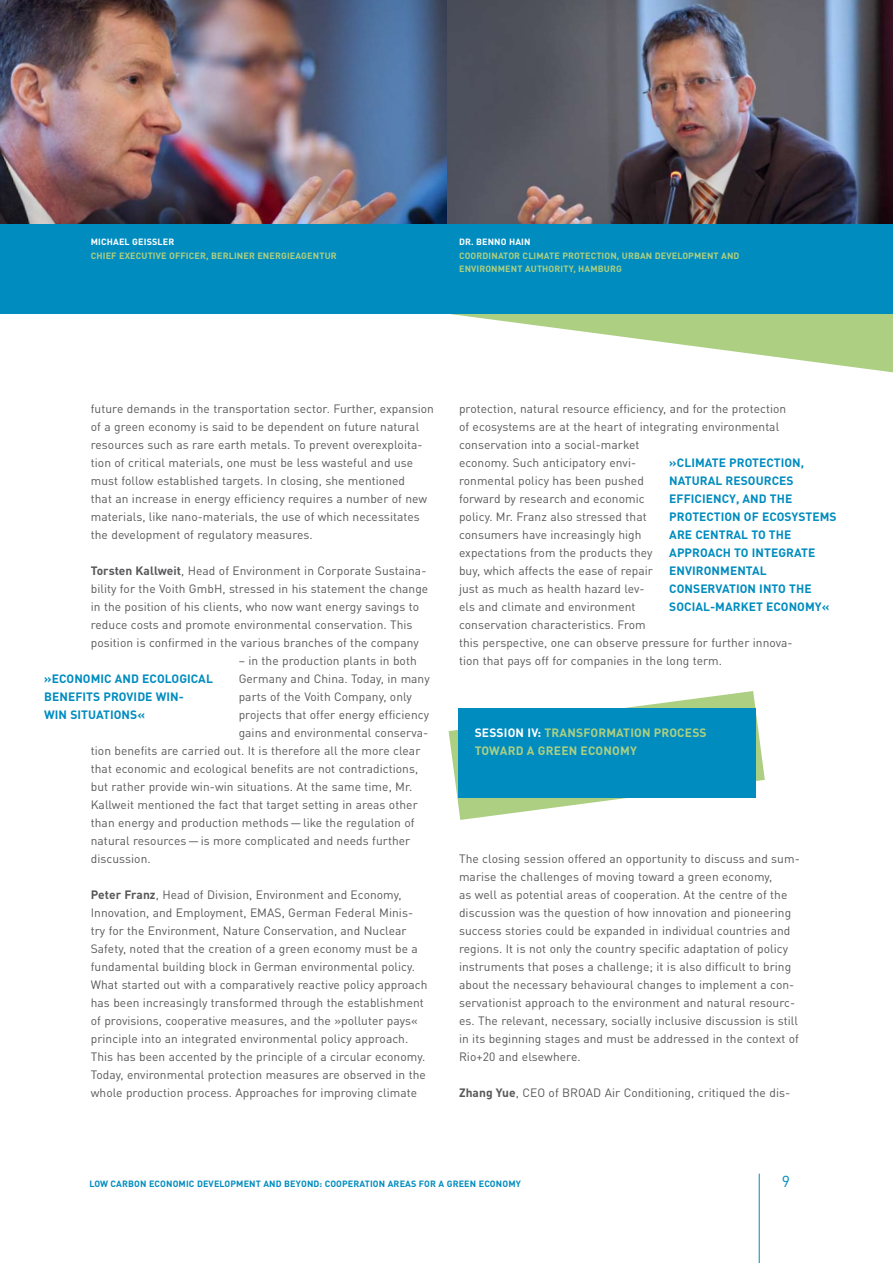
<style>
.page{position:relative;width:893px;height:1263px;background:#fff}
.page>*{position:absolute;margin:0;border:0;box-sizing:border-box;transform-origin:0 0}
.t1{font:15.75px "DIN";color:#008cbf}
.t2{font:12px/18px "DINOT";letter-spacing:.005em;color:#58585a}
.t3{font:700 12px/18px "DIN";letter-spacing:.005em;color:#008cbf}
.t4{font:700 12px/18px "DINOT";letter-spacing:.015em;color:#adcf82}
.t5{font:700 9px/13.5px "DINOT";letter-spacing:.015em;color:#adcf82}
.t6{font:700 9px "DINOT";letter-spacing:.015em;color:#008cbf}
.t7{font:700 9px "DINOT";letter-spacing:.015em;color:#fff}
.s1{font-weight:700}
.s2{color:#fff}
</style>
<div class="page">
<svg style="left:449px;top:691px;width:316px;height:129px"></svg>
<div style="left:458px;top:709px;width:297px;height:89px;background:#008cbf"></div>
<svg style="left:450px;top:314px;width:443px;height:58px"></svg>
<div style="left:0;top:0;width:893px;height:314px;background:#008cbf"></div>
<hr style="left:759px;top:1174px;width:1px;height:89px;background:#008cbf">
<img style="left:0;top:0;width:893px;height:223px">
<p class="t7" style="left:91px;top:236px;width:85px">M ICHAEL GEISSLER</p>
<p class="t5" style="left:91px;top:248px;width:247px">CHIEF EXECUTIVE OFFICER, BERLINER ENERGIEAGENTUR</p>
<p class="t7" style="left:459px;top:236px;width:73px">DR. BENNO HAIN</p>
<p class="t5" style="left:459px;top:248px;width:282px">COORDINATOR CLIMATE PROTECTION, URBAN DEVELOPMENT AND<br>ENVIRONMENT AUTHORITY, HAMBURG</p>
<p class="t2" style="left:91px;top:399px;width:345px">future demands in the transportation sector. Further, expansion of a green economy is said to be dependent on future natural resources such as rare earth metals. To prevent overexploita&shy;tion of critical materials, one must be less wasteful and use must follow established targets. In closing, she mentioned<br>that an increase in energy efficiency requires a number of new materials, like nano-materials, the use of which necessitates the development of regulatory measures.</p>
<p class="t2" style="left:91px;top:561px;width:339px"><span class="s1">TORSTEN KALLWEIT</span>, Head of Environment in Corporate Sustaina&shy;bility for the Voith GmbH, stressed in his statement the change in the position of his clients, who now want energy savings to reduce costs and promote environmental conservation. This position is confirmed in the various branches of the company</p>
<p class="t2" style="left:239px;top:651px;width:180px">– in the production plants in both</p>
<p class="t2" style="left:239px;top:669px;width:193px">Germany and China. Today, in many</p>
<p class="t2" style="left:239px;top:687px;width:175px">parts of the Voith Company, only</p>
<p class="t2" style="left:239px;top:705px;width:192px">projects that offer energy efficiency</p>
<p class="t2" style="left:239px;top:723px;width:191px">gains and environmental conserva-</p>
<p class="t2" style="left:91px;top:741px;width:331px">tion benefits are carried out. It is therefore all the more clear</p>
<p class="t2" style="left:91px;top:759px;width:329px">that economic and ecological benefits are not contradictions,</p>
<p class="t2" style="left:91px;top:777px;width:323px">but rather provide win-win situations. At the same time, Mr.</p>
<p class="t2" style="left:91px;top:795px;width:328px">Kallweit mentioned the fact that target setting in areas other</p>
<p class="t2" style="left:91px;top:813px;width:325px">than energy and production methods—like the regulation of</p>
<p class="t2" style="left:91px;top:831px;width:321px">natural resources—is more complicated and needs further</p>
<p class="t2" style="left:91px;top:849px;width:61px">discussion.</p>
<p class="t2" style="left:91px;top:885px;width:338px"><span class="s1">PETER FRANZ</span>, Head of Division, Environment and Economy, Innovation, and Employment, EMAS, German Federal Minis&shy;try for the Environment, Nature Conservation, and Nuclear Safety, noted that the creation of a green economy must be a fundamental building block in German environmental policy.<br>What started out with a comparatively reactive policy approach has been increasingly transformed through the establishment of provisions, cooperative measures, and the »polluter pays« principle into an integrated environmental policy approach.<br>This has been accented by the principle of a circular economy.<br>Today, environmental protection measures are observed in the whole production process. Approaches for improving climate</p>
<p class="t3" style="left:44px;top:669px;width:170px">»ECONOMIC AND ECOLOGICAL<br>BENEFITS PROVIDE WIN-<br>WIN SITUATIONS«</p>
<p class="t2" style="left:459px;top:399px;width:335px">protection, natural resource efficiency, and for the protection of ecosystems are at the heart of integrating environmental conservation into a social-market<br>economy. Such anticipatory envi-<br>ronmental policy has been pushed<br>forward by research and economic<br>policy. Mr. Franz also stressed that<br>consumers have increasingly high<br>expectations from the products they<br>buy, which affects the ease of repair<br>just as much as health hazard lev-<br>els and climate and environment<br>conservation characteristics. From<br>this perspective, one can observe pressure for further innova&shy;tion that pays off for companies in the long term.</p>
<p class="t3" style="left:669px;top:453px;width:169px">»CLIMATE PROTECTION,<br>NATURAL RESOURCES<br>EFFICIENCY, AND THE<br>PROTECTION OF ECOSYSTEMS<br>ARE CENTRAL TO THE<br>APPROACH TO INTEGRATE<br>ENVIRONMENTAL<br>CONSERVATION INTO THE<br>SOCIAL-MARKET ECONOMY«</p>
<p class="t4" style="left:475px;top:723px;width:233px"><span class="s2">SESSION IV:</span> TRANSFORMATION PROCESS<br>TOWARD</p>
<p class="t4" style="left:527px;top:741px;width:20px">A GREEN</p>
<p class="t4" style="left:581px;top:741px;width:9px">ECONOMY</p>
<p class="t2" style="left:459px;top:849px;width:342px">The closing session offered an opportunity to discuss and sum&shy;marise the challenges of moving toward a green economy,<br>as well as potential areas of cooperation. At the centre of the discussion was the question of how innovation and pioneering success stories could be expanded in individual countries and regions. It is not only the country specific adaptation of policy instruments that poses a challenge; it is also difficult to bring about the necessary behavioural changes to implement a con&shy;servationist approach to the environment and natural resourc&shy;es. The relevant, necessary, socially inclusive discussion is still in its beginning stages and must be addressed in the context of Rio+20 and elsewhere.</p>
<p class="t2" style="left:459px;top:1083px;width:333px"><span class="s1">ZHANG YUE</span>, CEO of BROAD Air Conditioning, critiqued the dis-</p>
<p class="t6" style="left:89px;top:1177px;width:433px">LOW CARBON ECONOMIC DEVELOPMENT AND BEYOND: COOPERATION AREAS FOR A GREEN ECONOMY</p>
<h1 class="t1" style="left:782px;top:1171px;width:10px">9</h1>
</div>
